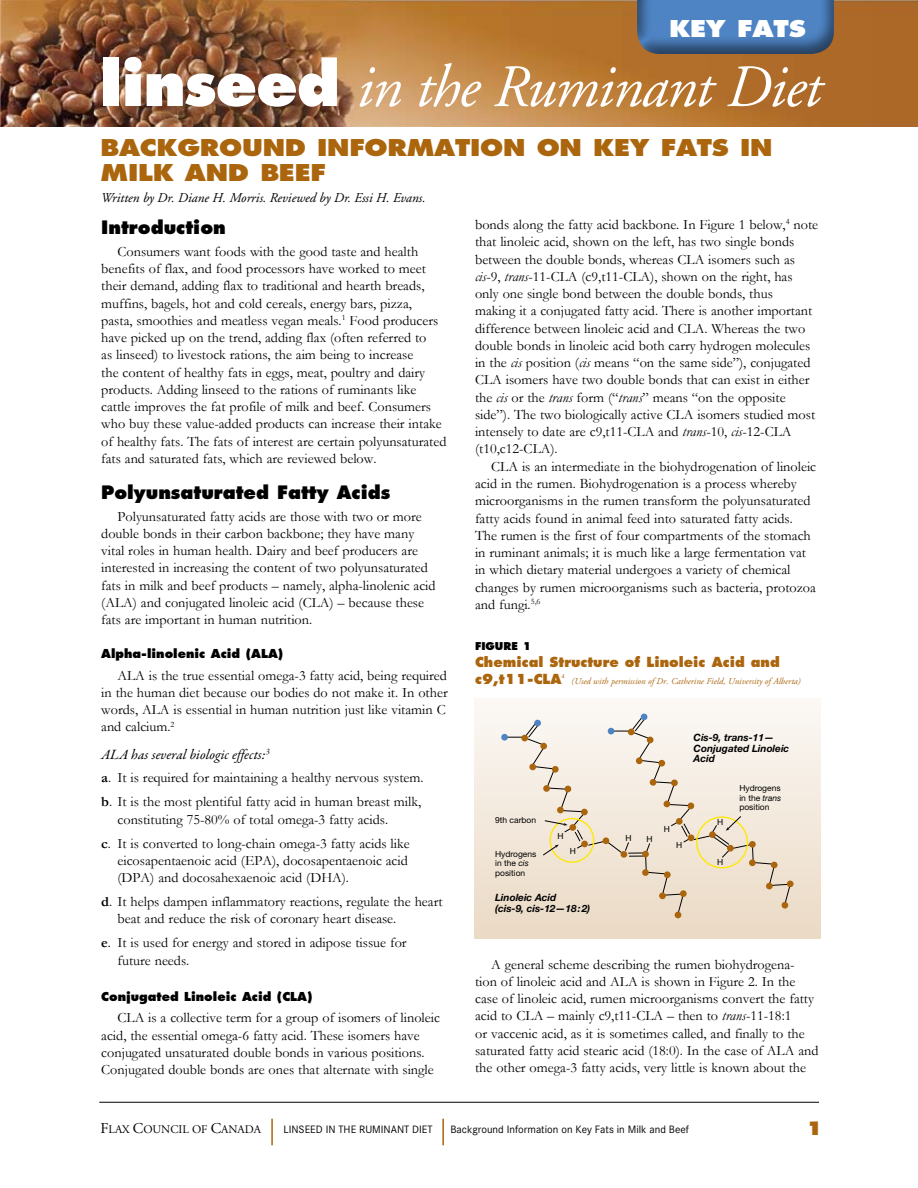
<style>
.page{position:relative;width:918px;height:1188px;background:#fff}
.page>*{position:absolute;margin:0;border:0;box-sizing:border-box;transform-origin:0 0}
.t1{font:italic 60px "Adobe Garamond";letter-spacing:-.02em;color:#fff}
.t2{font:800 22.5px/24.8px "Futura";letter-spacing:-.01em;color:#ab650d;scale:1.14 1}
.t3{font:800 22.5px "Futura";color:#fff;scale:1.15 1}
.t4{font:800 18px "Futura";color:#000}
.t5{font:800 18px "Futura";color:#ab650d;scale:1.15 1}
.t6{font:14.25px/17.2px "Garamond";color:#000}
.t7{font:italic 14.25px "Garamond Premr Pro";color:#000}
.t8{font:italic 13.5px "Adobe Garamond";color:#000}
.t9{font:800 13.5px/17.2px "Futura";color:#ab650d}
.t10{font:800 12px "Futura";color:#000}
.t11{font:11.7px "Adobe Garamond";color:#000}
.t12{font:10.5px "Corporate SBSK";color:#000}
.t13{font:800 10.5px "Futura";color:#000}
.t14{font:italic 700 10.05px/10.9px "Helvetica Neue";color:#000}
.t15{font:italic 9px "Adobe Garamond Pro";color:#ab650d}
.t16{font:8.4px/9.3px "Helvetica Neue";color:#000}
.t17{font:5.25px "Futura";color:#ab650d}
.s1{font-family:"Futura";font-weight:800;font-style:normal}
.s2{font-weight:700}
.s3{font-style:italic}
.s4{font-size:15px}
</style>
<div class="page">
<img style="left:0;top:0;width:918px;height:127px">
<div style="left:474px;top:698px;width:347px;height:241px;background:linear-gradient(to bottom,#fbf8f5,#ebdac5)"></div>
<hr style="left:99px;top:1102px;width:720px;height:1px;background:#000">
<hr style="left:271px;top:1119px;width:2px;height:26px;background:#ab650d">
<hr style="left:442px;top:1119px;width:2px;height:26px;background:#ab650d">
<div style="left:634px;top:0;width:202px;height:57px;background:#000;opacity:.5"></div>
<div style="left:787px;top:881px;width:7px;height:6px;background:#ab650d;border-radius:50%"></div>
<svg style="left:503px;top:714px;width:289px;height:204px;background:#eee3d4"></svg>
<h2 class="t3" style="left:669px;top:15px;width:118px">key fats</h2>
<h1 class="t1" style="left:100px;top:55px;width:720px"><span class="s1">linseed</span> in the Ruminant Diet</h1>
<h2 class="t2" style="left:100px;top:135px;width:591px">Background Information on Key Fats in<br>Mil</h2>
<h2 class="t2" style="left:153px;top:160px;width:150px">k and Beef</h2>
<p class="t8" style="left:100px;top:191px;width:326px">Written by Dr. Diane H. Morris. Reviewed by Dr. Essi H. Evans.</p>
<p class="t4" style="left:101px;top:216px;width:126px">Introduction</p>
<p class="t6" style="left:101px;top:243px;width:347px;text-indent:16px">Consumers want foods with the good taste and health benefits of flax, and food processors have worked to meet their demand, adding flax to traditional and hearth breads, muffins, bagels, hot and cold cereals, energy bars, pizza, pasta, smoothies and meatless vegan meals.<sup>1</sup> Food producers have picked up on the trend, adding flax (often referred to<br>as linseed) to livestock rations, the aim being to increase<br>the content of healthy fats in eggs, meat, poultry and dairy products. Adding linseed to the rations of ruminants like cattle improves the fat profile of milk and beef. Consumers who buy these value-added products can increase their intake of healthy fats. The fats of interest are certain polyunsaturated fats and saturated fats, which are reviewed below.</p>
<p class="t4" style="left:101px;top:481px;width:291px">Polyunsaturated Fatty Acids</p>
<p class="t6" style="left:101px;top:507px;width:336px;text-indent:16px">Polyunsaturated fatty acids are those with two or more double bonds in their carbon backbone; they have many vital roles in human health. Dairy and beef producers are interested in increasing the content of two polyunsaturated fats in milk and beef products – namely, alpha-linolenic acid (ALA) and conjugated linoleic acid (CLA) – because these fats are important in human nutrition.</p>
<p class="t10" style="left:101px;top:646px;width:184px">Alpha-linolenic Acid (ALA)</p>
<p class="t6" style="left:101px;top:666px;width:348px;text-indent:16px">ALA is the true essential omega-3 fatty acid, being required in the human diet because our bodies do not make it. In other words, ALA is essential in human nutrition just like vitamin C and calcium.<sup>2</sup></p>
<p class="t7" style="left:101px;top:746px;width:170px">ALA has several biologic effects:<sup>3</sup></p>
<p class="t6" style="left:101px;top:766px;width:324px;line-height:24px"><span class="s2">a</span>. It is required for maintaining a healthy nervous system. <span class="s2">b</span>. It is the most plentiful fatty acid in human breast milk,</p>
<p class="t6" style="left:101px;top:807px;width:310px;line-height:24px;text-align:center">constituting 75-80% of total omega-3 fatty acids.<br><span class="s2">c</span>. It is converted to long-chain omega-3 fatty acids like</p>
<p class="t6" style="left:117px;top:852px;width:292px">eicosapentaenoic acid (EPA), docosapentaenoic acid (DPA) and docosahexaenoic acid (DHA).</p>
<p class="t6" style="left:117px;top:893px;width:327px;text-indent:-16px"><span class="s2">d</span>. It helps dampen inflammatory reactions, regulate the heart beat and reduce the risk of coronary heart disease.</p>
<p class="t6" style="left:117px;top:934px;width:291px;text-indent:-16px"><span class="s2">e</span>. It is used for energy and stored in adipose tissue for future needs.</p>
<p class="t10" style="left:101px;top:989px;width:213px">Conjugated Linoleic Acid (CLA)</p>
<p class="t6" style="left:101px;top:1009px;width:340px;text-indent:16px">CLA is a collective term for a group of isomers of linoleic acid, the essential omega-6 fatty acid. These isomers have conjugated unsaturated double bonds in various positions.<br>Conjugated double bonds are ones that alternate with single</p>
<p class="t6" style="left:475px;top:216px;width:345px">bonds along the fatty acid backbone. In Figure 1 below,<sup>4</sup> note that linoleic acid, shown on the left, has two single bonds between the double bonds, whereas CLA isomers such as <span class="s3">cis</span>-9, <span class="s3">trans</span>-11-CLA (c9,t11-CLA), shown on the right, has only one single bond between the double bonds, thus<br>making it a conjugated fatty acid. There is another important difference between linoleic acid and CLA. Whereas the two double bonds in linoleic acid both carry hydrogen molecules in the <span class="s3">cis</span> position (<span class="s3">cis</span> means “on the same side”), conjugated CLA isomers have two double bonds that can exist in either the <span class="s3">cis</span> or the <span class="s3">trans</span> form (“<span class="s3">trans</span>” means “on the opposite side”). The two biologically active CLA isomers studied most intensely to date are c9,t11-CLA and <span class="s3">trans</span>-10, <span class="s3">cis</span>-12-CLA (t10,c12-CLA).</p>
<p class="t6" style="left:475px;top:457px;width:343px;text-indent:16px">CLA is an intermediate in the biohydrogenation of linoleic acid in the rumen. Biohydrogenation is a process whereby microorganisms in the rumen transform the polyunsaturated fatty acids found in animal feed into saturated fatty acids.<br>The rumen is the first of four compartments of the stomach in ruminant animals; it is much like a large fermentation vat in which dietary material undergoes a variety of chemical changes by rumen microorganisms such as bacteria, protozoa and fungi.<sup>5,6</sup></p>
<p class="t13" style="left:475px;top:639px;width:58px">Figure 1</p>
<p class="t9" style="left:475px;top:654px;width:306px">Chemical Structure of Linoleic Acid and c9,t11-CLA</p>
<p class="t17" style="left:561px;top:673px;width:5px">4</p>
<p class="t15" style="left:572px;top:676px;width:231px">(Used with permission of Dr. Catherine Field, University of Alberta)</p>
<p class="t14" style="left:694px;top:731px;width:97px">Cis-9, trans-11—<br>Conjugated Linoleic<br>Acid</p>
<p class="t16" style="left:495px;top:815px;width:42px">9th carbon</p>
<p class="t16" style="left:495px;top:849px;width:43px">Hydrogens in the <span class="s3">cis </span>position</p>
<p class="t14" style="left:495px;top:891px;width:97px">Linoleic Acid<br>(cis-9, cis-12—18:2)</p>
<p class="t16" style="left:557px;top:831px;width:8px">H</p>
<p class="t16" style="left:570px;top:846px;width:8px">H</p>
<p class="t16" style="left:625px;top:833px;width:8px">H</p>
<p class="t16" style="left:647px;top:834px;width:8px">H</p>
<p class="t16" style="left:664px;top:825px;width:8px">H</p>
<p class="t16" style="left:676px;top:840px;width:8px">H</p>
<p class="t16" style="left:717px;top:817px;width:8px">H</p>
<p class="t16" style="left:717px;top:857px;width:8px">H</p>
<p class="t16" style="left:739px;top:784px;width:43px;text-align:justify">Hydrogens in the <span class="s3">trans </span>position</p>
<p class="t6" style="left:475px;top:955px;width:345px;text-indent:16px">A general scheme describing the rumen biohydrogena&shy;tion of linoleic acid and ALA is shown in Figure 2. In the case of linoleic acid, rumen microorganisms convert the fatty acid to CLA – mainly c9,t11-CLA – then to <span class="s3">trans</span>-11-18:1<br>or vaccenic acid, as it is sometimes called, and finally to the saturated fatty acid stearic acid (18:0). In the case of ALA and the other omega-3 fatty acids, very little is known about the</p>
<p class="t11" style="left:101px;top:1123px;width:162px"><span class="s4">F</span>LAX <span class="s4">C</span>OUNCIL OF <span class="s4">C</span>ANADA</p>
<p class="t12" style="left:283px;top:1123px;width:151px">LInseed i n the Rumi nant Di et</p>
<p class="t12" style="left:450px;top:1123px;width:240px">Background Information on Key Fats in M ilk and Beef</p>
<p class="t5" style="left:806px;top:1117px;width:16px">1</p>
</div>
